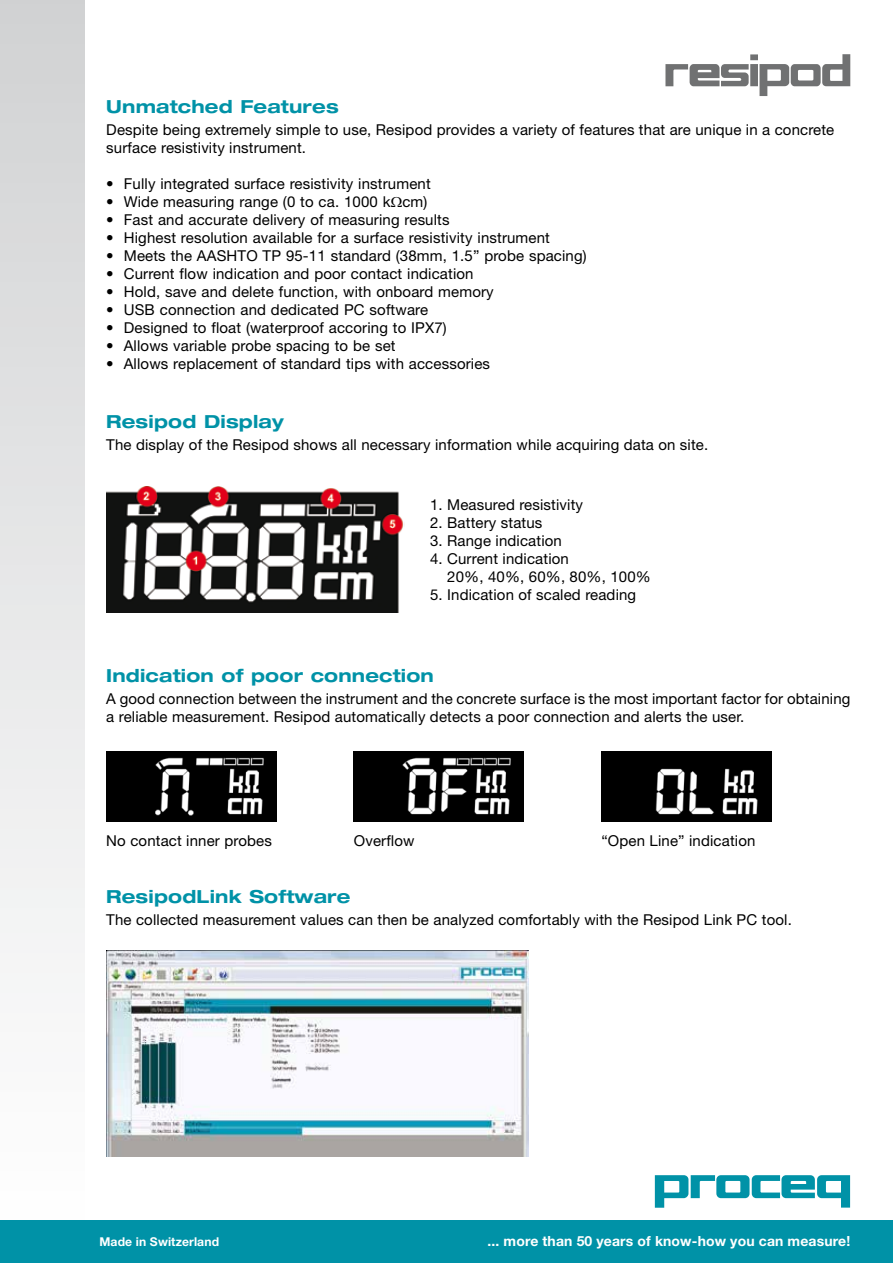
<style>
.page{position:relative;width:893px;height:1263px;background:#fff}
.page>*{position:absolute;margin:0;border:0;box-sizing:border-box;transform-origin:0 0}
.t1{font:700 expanded 18px "Helvetica Neue";letter-spacing:.01em;color:#0092a7}
.t2{font:15px/18px "Helvetica Neue";letter-spacing:.01em;color:#000}
.t3{font:700 13.95px "Helvetica Neue";letter-spacing:.01em;color:#fff}
.t4{font:700 12.15px "Helvetica Neue";letter-spacing:.01em;color:#fff}
</style>
<div class="page">
<div style="left:0;top:0;width:85px;height:1245px;background:linear-gradient(to bottom,#d1d2d3,#fff)"></div>
<svg style="left:655px;top:1175px;width:195px;height:33px"></svg>
<div style="left:0;top:1220px;width:893px;height:43px;background:#0092a7"></div>
<svg style="left:665px;top:54px;width:185px;height:42px"></svg>
<img style="left:106px;top:486px;width:298px;height:127px">
<img style="left:106px;top:751px;width:170px;height:71px">
<img style="left:354px;top:751px;width:170px;height:71px">
<img style="left:601px;top:751px;width:170px;height:71px">
<img style="left:106px;top:950px;width:422px;height:207px">
<p class="t1" style="left:106px;top:95px;width:234px">Unmatched Features</p>
<p class="t2" style="left:106px;top:121px;width:730px">Despite being extremely simple to use, Resipod provides a variety of features that are unique in a concrete surface resistivity instrument.</p>
<p class="t2" style="left:106px;top:175px;width:326px">• Fully integrated surface resistivity instrument</p>
<p class="t2" style="left:106px;top:193px;width:323px">• Wide measuring range (0 to ca. 1000 k cm)</p>
<p class="t2" style="left:106px;top:211px;width:345px">• Fast and accurate delivery of measuring results</p>
<p class="t2" style="left:106px;top:229px;width:445px">• Highest resolution available for a surface resistivity instrument</p>
<p class="t2" style="left:106px;top:247px;width:482px">• Meets the AASHTO TP 95-11 standard (38mm, 1.5” probe spacing)</p>
<p class="t2" style="left:106px;top:265px;width:369px">• Current flow indication and poor contact indication</p>
<p class="t2" style="left:106px;top:283px;width:389px">• Hold, save and delete function, with onboard memory</p>
<p class="t2" style="left:106px;top:301px;width:323px">• USB connection and dedicated PC software</p>
<p class="t2" style="left:106px;top:319px;width:342px">• Designed to float (waterproof accoring to IPX7)</p>
<p class="t2" style="left:106px;top:337px;width:291px">• Allows variable probe spacing to be set</p>
<p class="t2" style="left:106px;top:355px;width:385px">• Allows replacement of standard tips with accessories</p>
<p class="t1" style="left:106px;top:410px;width:179px">Resipod Display</p>
<p class="t2" style="left:106px;top:435px;width:603px">The display of the Resipod shows all necessary information while acquiring data on site.</p>
<p class="t2" style="left:430px;top:495px;width:155px">1. Measured resistivity</p>
<p class="t2" style="left:430px;top:513px;width:114px">2. Battery status</p>
<p class="t2" style="left:430px;top:531px;width:133px">3. Range indication</p>
<p class="t2" style="left:447px;top:549px;width:205px;text-indent:-17px">4. Current indication<br>20%, 40%, 60%, 80%, 100%</p>
<p class="t2" style="left:430px;top:585px;width:208px">5. Indication of scaled reading</p>
<p class="t1" style="left:106px;top:664px;width:329px">Indication of poor connection</p>
<p class="t2" style="left:106px;top:690px;width:746px">A good connection between the instrument and the concrete surface is the most important factor for obtaining a reliable measurement. Resipod automatically detects a poor connection and alerts the user.</p>
<p class="t2" style="left:106px;top:832px;width:167px">No contact inner probes</p>
<p class="t2" style="left:354px;top:832px;width:62px">Overflow</p>
<p class="t2" style="left:601px;top:832px;width:156px">“Open Line” indication</p>
<p class="t1" style="left:106px;top:885px;width:246px">ResipodLink Software</p>
<p class="t2" style="left:106px;top:911px;width:687px">The collected measurement values can then be analyzed comfortably with the Resipod Link PC tool.</p>
<p class="t4" style="left:99px;top:1234px;width:121px">Made in Switzerland</p>
<p class="t3" style="left:487px;top:1233px;width:364px">... more than 50 years of know-how you can measure!</p>
</div>
